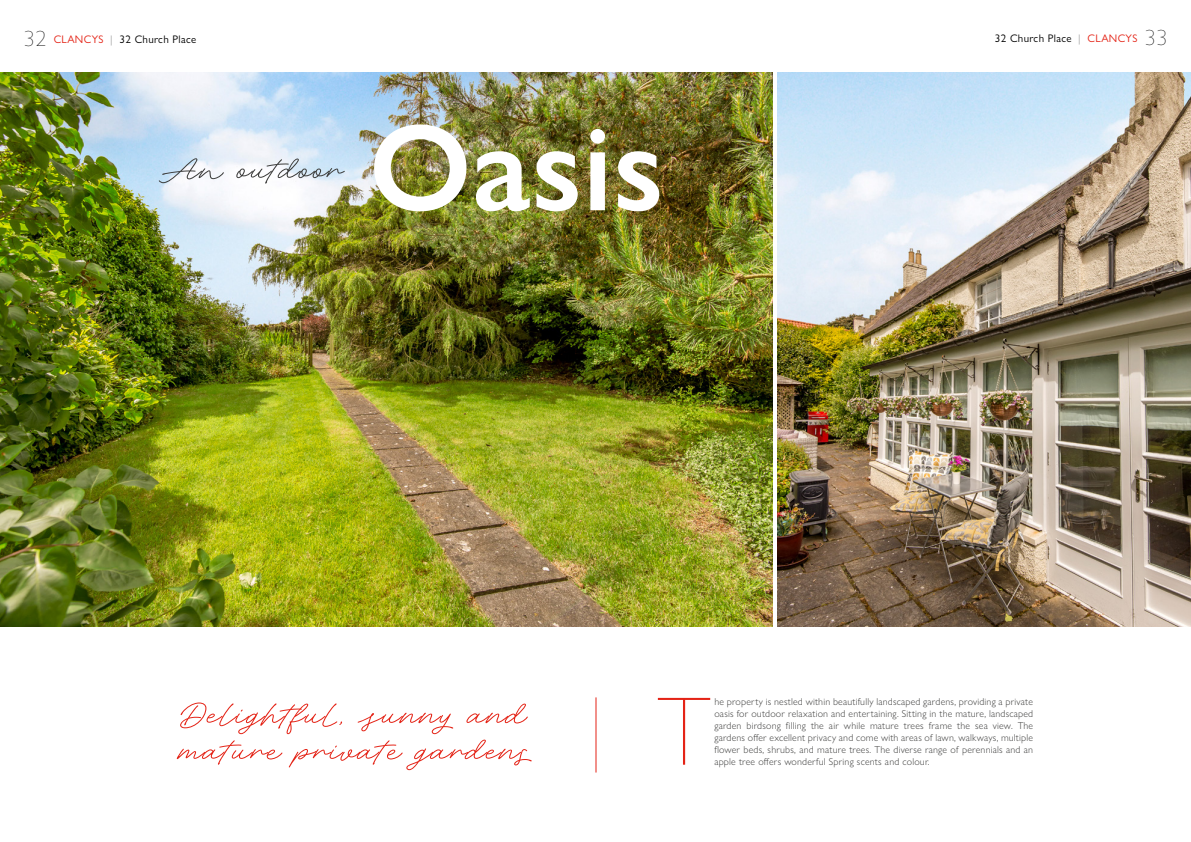
<style>
.page{position:relative;width:1191px;height:842px;background:#fff}
.page>*{position:absolute;margin:0;border:0;box-sizing:border-box;transform-origin:0 0}
.t1{font:600 124.1px "Gill Sans Nova";color:#fff}
.t2{font:200 98px "Gill Sans Nova";color:#e42316}
.t3{font:48px/36px "Adventures Unlimited Script";letter-spacing:.02em;color:#e42316;scale:1.07 1}
.t4{font:48px "Adventures Unlimited Script";letter-spacing:.02em;color:#3c3c3b;scale:1.07 1}
.t5{font:11px "Gill Sans Nova";letter-spacing:.03em;color:#000}
.t6{font:300 10px/12px "Gill Sans Nova";letter-spacing:.02em;color:#3c3c3b;text-align:justify}
.s1{font-weight:200;font-size:22px}
.s2{color:#e42316}
.s3{font-weight:200}
</style>
<div class="page">
<img style="left:0;top:73px;width:772px;height:554px">
<img style="left:778px;top:73px;width:413px;height:554px">
<hr style="left:595px;top:697px;width:1px;height:75px;background:#e42316">
<p class="t5" style="left:24px;top:32px;width:174px"><span class="s1">32</span> <span class="s2">CLANCYS</span> <span class="s3">|</span> 32 Church Place</p>
<p class="t5" style="left:995px;top:32px;width:174px">32 Church Place <span class="s3">|</span> <span class="s2">CLANCYS</span> <span class="s1">33</span></p>
<p class="t4" style="left:159px;top:149px;width:174px">An outdoor</p>
<p class="t1" style="left:369px;top:91px;width:297px">Oasis</p>
<p class="t3" style="left:180px;top:700px;width:337px">Delightful, sunny and mature private gardens</p>
<p class="t2" style="left:656px;top:672px;width:56px">T</p>
<p class="t6" style="left:714px;top:695px;width:320px">he property is nestled within beautifully landscaped gardens, providing a private oasis for outdoor relaxation and entertaining. Sitting in the mature, landscaped garden birdsong filling the air while mature trees frame the sea view. The gardens offer excellent privacy and come with areas of lawn, walkways, multiple flower beds, shrubs, and mature trees. The diverse range of perennials and an apple tree offers wonderful Spring scents and colour.</p>
</div>
